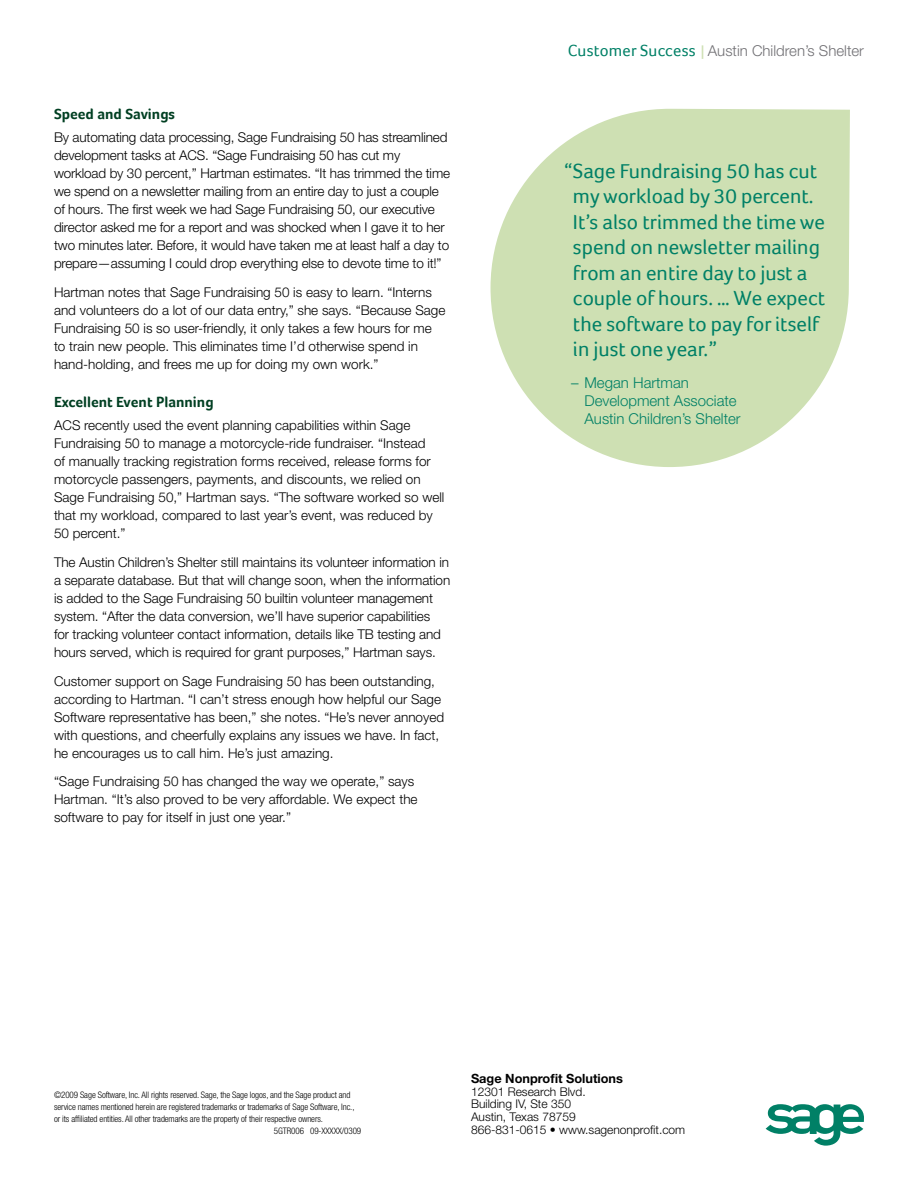
<style>
.page{position:relative;width:918px;height:1188px;background:#fff}
.page>*{position:absolute;margin:0;border:0;box-sizing:border-box;transform-origin:0 0}
.t1{font:21px/25.5px "Foco";color:#008066}
.t2{font:300 15px/18px "Helvetica Neue";color:#008066}
.t3{font:300 15px "Helvetica Neue";color:#717074}
.t4{font:700 15px "Foco";color:#003f22}
.t5{font:300 13.5px/18px "Helvetica Neue";color:#000}
.t6{font:700 12.75px "Helvetica Neue";color:#000}
.t7{font:300 12px/12.8px "Helvetica Neue";color:#000}
.t8{font:300 condensed 9px "Helvetica Neue";letter-spacing:-.01em;color:#000}
.s1{font-family:"Foco";font-weight:400;font-size:16.5px;color:#008066}
.s2{font-weight:700;font-size:13.5px;color:#cee0b3}
</style>
<div class="page">
<svg style="left:490px;top:108px;width:360px;height:359px;fill:#cee0b3"></svg>
<svg style="left:766px;top:1104px;width:98px;height:42px"></svg>
<p class="t4" style="left:54px;top:105px;width:123px">Speed and Savings</p>
<p class="t5" style="left:54px;top:128px;width:398px">By automating data processing, Sage Fundraising 50 has streamlined development tasks at ACS. “Sage Fundraising 50 has cut my workload by 30 percent,” Hartman estimates. “It has trimmed the time we spend on a newsletter mailing from an entire day to just a couple of hours. The first week we had Sage Fundraising 50, our executive director asked me for a report and was shocked when I gave it to her two minutes later. Before, it would have taken me at least half a day to prepare—assuming I could drop everything else to devote time to it!”</p>
<p class="t5" style="left:54px;top:283px;width:393px">Hartman notes that Sage Fundraising 50 is easy to learn. “Interns and volunteers do a lot of our data entry,” she says. “Because Sage Fundraising 50 is so user-friendly, it only takes a few hours for me to train new people. This eliminates time I’d otherwise spend in hand-holding, and frees me up for doing my own work.”</p>
<p class="t4" style="left:54px;top:393px;width:161px">Excellent Event Planning</p>
<p class="t5" style="left:54px;top:416px;width:392px">ACS recently used the event planning capabilities within Sage Fundraising 50 to manage a motorcycle-ride fundraiser. “Instead<br>of manually tracking registration forms received, release forms for motorcycle passengers, payments, and discounts, we relied on Sage Fundraising 50,” Hartman says. “The software worked so well that my workload, compared to last year’s event, was reduced by 50 percent.”</p>
<p class="t5" style="left:54px;top:553px;width:398px">The Austin Children’s Shelter still maintains its volunteer information in a separate database. But that will change soon, when the information is added to the Sage Fundraising 50 builtin volunteer management system. “After the data conversion, we’ll have superior capabilities<br>for tracking volunteer contact information, details like TB testing and hours served, which is required for grant purposes,” Hartman says.</p>
<p class="t5" style="left:54px;top:671px;width:392px">Customer support on Sage Fundraising 50 has been outstanding, according to Hartman. “I can’t stress enough how helpful our Sage Software representative has been,” she notes. “He’s never annoyed with questions, and cheerfully explains any issues we have. In fact, he encourages us to call him. He’s just amazing.</p>
<p class="t5" style="left:54px;top:772px;width:365px">“Sage Fundraising 50 has changed the way we operate,” says<br>Hartman. “It’s also proved to be very affordable. We expect the software to pay for itself in just one year.”</p>
<p class="t3" style="left:568px;top:41px;width:298px"><span class="s1">Customer Success</span> <span class="s2">|</span> Austin Children’s Shelter</p>
<h1 class="t1" style="left:573px;top:158px;width:254px;text-indent:-9px">“Sage Fundraising 50 has cut my workload by 30 percent.<br>It’s also trimmed the time we spend on newsletter mailing from an entire day to just a couple of hours. … We expect the software to pay for itself in just one year.”</h1>
<p class="t2" style="left:585px;top:373px;width:158px;text-indent:-14px">– Megan Hartman<br>Development Associate<br>Austin Children’s Shelter</p>
<p class="t8" style="left:54px;top:1090px;width:298px">©2009 Sage Software, Inc. All rights reserved. Sage, the Sage logos, and the Sage product and</p>
<p class="t8" style="left:54px;top:1102px;width:302px">service names mentioned herein are registered trademarks or trademarks of Sage Software, Inc.,</p>
<p class="t8" style="left:54px;top:1114px;width:271px">or its affiliated entities. All other trademarks are the property of their respective owners.</p>
<p class="t8" style="left:274px;top:1126px;width:89px">5GTR006 09-XXXXX/0309</p>
<p class="t6" style="left:471px;top:1071px;width:154px">Sage Nonprofit Solutions</p>
<p class="t7" style="left:471px;top:1085px;width:216px">12301 Research Blvd.<br>Building IV, Ste 350<br>Austin, Texas 78759<br>866-831-0615 • www.sagenonprofit.com</p>
</div>
